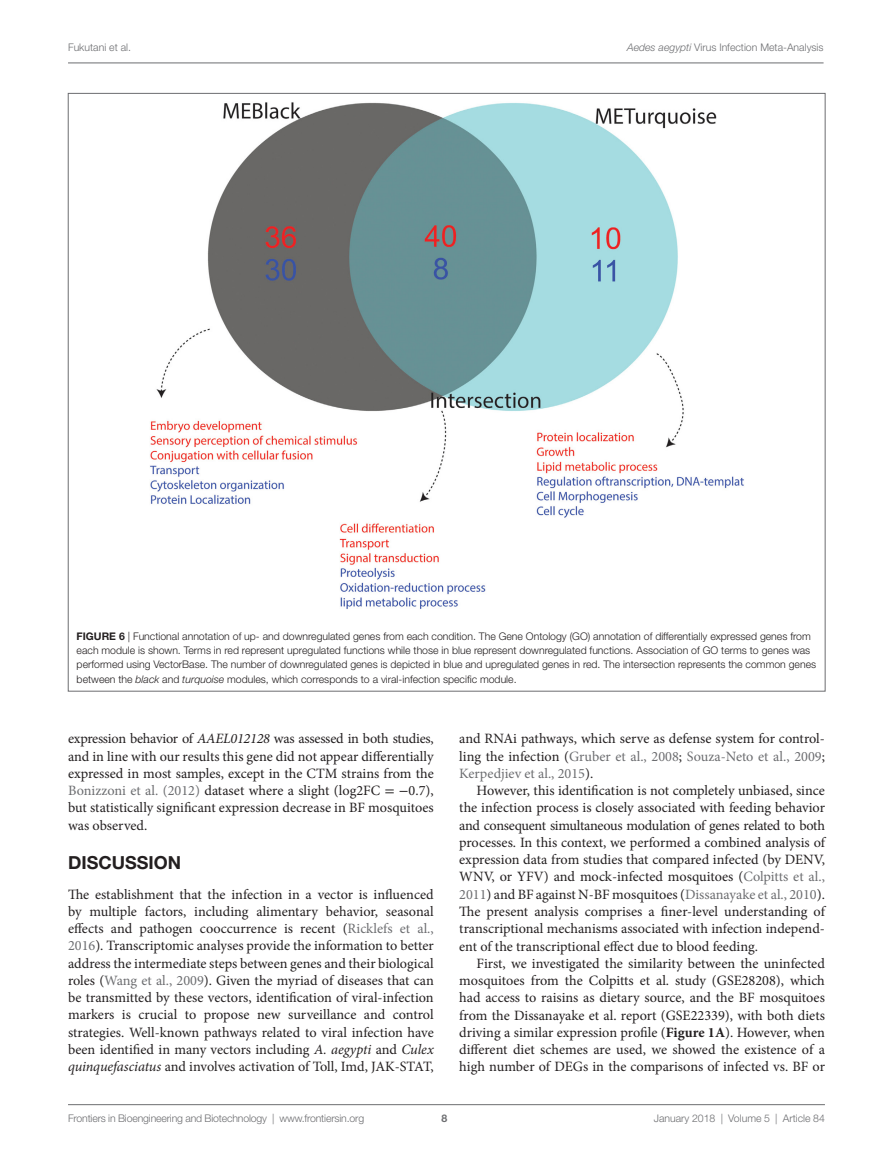
<style>
.page{position:relative;width:893px;height:1170px;background:#fff}
.page>*{position:absolute;margin:0;border:0;box-sizing:border-box;transform-origin:0 0}
.t1{font:700 18px "Helvetica Neue LT Std";color:#231f20}
.t2{font:14.25px/17.2px "Minion Pro";color:#231f20;text-align:justify}
.t3{font:300 10.5px/14.2px "Helvetica Neue LT Std";color:#231f20}
.t4{font:300 10.5px "Helvetica Neue LT Std";letter-spacing:-.005em;color:#6c6d70}
.t5{font:700 10.5px "Helvetica Neue LT Std";color:#6c6d70}
.s1{font-style:italic}
.s2{font-weight:700}
.s3{color:#6c6d70}
.s4{font-family:"STIX General"}
</style>
<div class="page">
<img style="left:150px;top:102px;width:594px;height:507px">
<hr style="left:68px;top:63px;width:756px;height:1px;background:#6c6d70">
<hr style="left:68px;top:1104px;width:757px;height:1px;background:#6c6d70">
<p class="t4" style="left:68px;top:41px;width:65px">Fukutani et al.</p>
<p class="t4" style="left:627px;top:41px;width:198px"><span class="s1">Aedes aegypti</span> Virus Infection Meta-Analysis</p>
<p class="t3" style="left:77px;top:629px;width:741px"><span class="s2">FIGURE 6</span> | Functional annotation of up- and downregulated genes from each condition. The Gene Ontology (GO) annotation of differentially expressed genes from each module is shown. Terms in red represent upregulated functions while those in blue represent downregulated functions. Association of GO terms to genes was performed using VectorBase. The number of downregulated genes is depicted in blue and upregulated genes in red. The intersection represents the common genes between the <span class="s1">black</span> and <span class="s1">turquoise</span> modules, which corresponds to a viral-infection specific module.</p>
<p class="t2" style="left:68px;top:730px;width:367px">expression behavior of <span class="s1">AAEL012128</span> was assessed in both studies, and in line with our results this gene did not appear differentially expressed in most samples, except in the CTM strains from the <span class="s3">Bonizzoni et al. (2012)</span> dataset where a slight (log2FC <span class="s4">= −</span>0.7), but statistically significant expression decrease in BF mosquitoes was observed.</p>
<p class="t1" style="left:68px;top:850px;width:112px">DISCUSSION</p>
<p class="t2" style="left:68px;top:885px;width:367px">The establishment that the infection in a vector is influenced by multiple factors, including alimentary behavior, seasonal effects and pathogen cooccurrence is recent (<span class="s3">Ricklefs et al., 2016</span>). Transcriptomic analyses provide the information to better address the intermediate steps between genes and their biological roles (<span class="s3">Wang et al., 2009</span>). Given the myriad of diseases that can be transmitted by these vectors, identification of viral-infection markers is crucial to propose new surveillance and control strategies. Well-known pathways related to viral infection have been identified in many vectors including <span class="s1">A. aegypti</span> and <span class="s1">Culex quinquefasciatus</span> and involves activation of Toll, Imd, JAK-STAT,</p>
<p class="t2" style="left:459px;top:730px;width:367px">and RNAi pathways, which serve as defense system for control&shy;ling the infection (<span class="s3">Gruber et al., 2008</span>; <span class="s3">Souza-Neto et al., 2009</span>; <span class="s3">Kerpedjiev et al., 2015</span>).</p>
<p class="t2" style="left:459px;top:782px;width:367px;text-indent:17px">However, this identification is not completely unbiased, since the infection process is closely associated with feeding behavior and consequent simultaneous modulation of genes related to both processes. In this context, we performed a combined analysis of expression data from studies that compared infected (by DENV, WNV, or YFV) and mock-infected mosquitoes (<span class="s3">Colpitts et al., 2011</span>) and BF against N-BF mosquitoes (<span class="s3">Dissanayake et al., 2010</span>).<br>The present analysis comprises a finer-level understanding of transcriptional mechanisms associated with infection independ&shy;ent of the transcriptional effect due to blood feeding.</p>
<p class="t2" style="left:459px;top:954px;width:367px;text-indent:17px">First, we investigated the similarity between the uninfected mosquitoes from the Colpitts et al. study (GSE28208), which had access to raisins as dietary source, and the BF mosquitoes from the Dissanayake et al. report (GSE22339), with both diets driving a similar expression profile (<span class="s2">Figure 1A</span>). However, when different diet schemes are used, we showed the existence of a high number of DEGs in the comparisons of infected vs. BF or</p>
<p class="t4" style="left:68px;top:1111px;width:298px">Frontiers in Bioengineering and Biotechnology | www.frontiersin.org</p>
<p class="t4" style="left:654px;top:1111px;width:173px">January 2018 | Volume 5 | Article 84</p>
<p class="t5" style="left:441px;top:1111px;width:7px">8</p>
</div>
